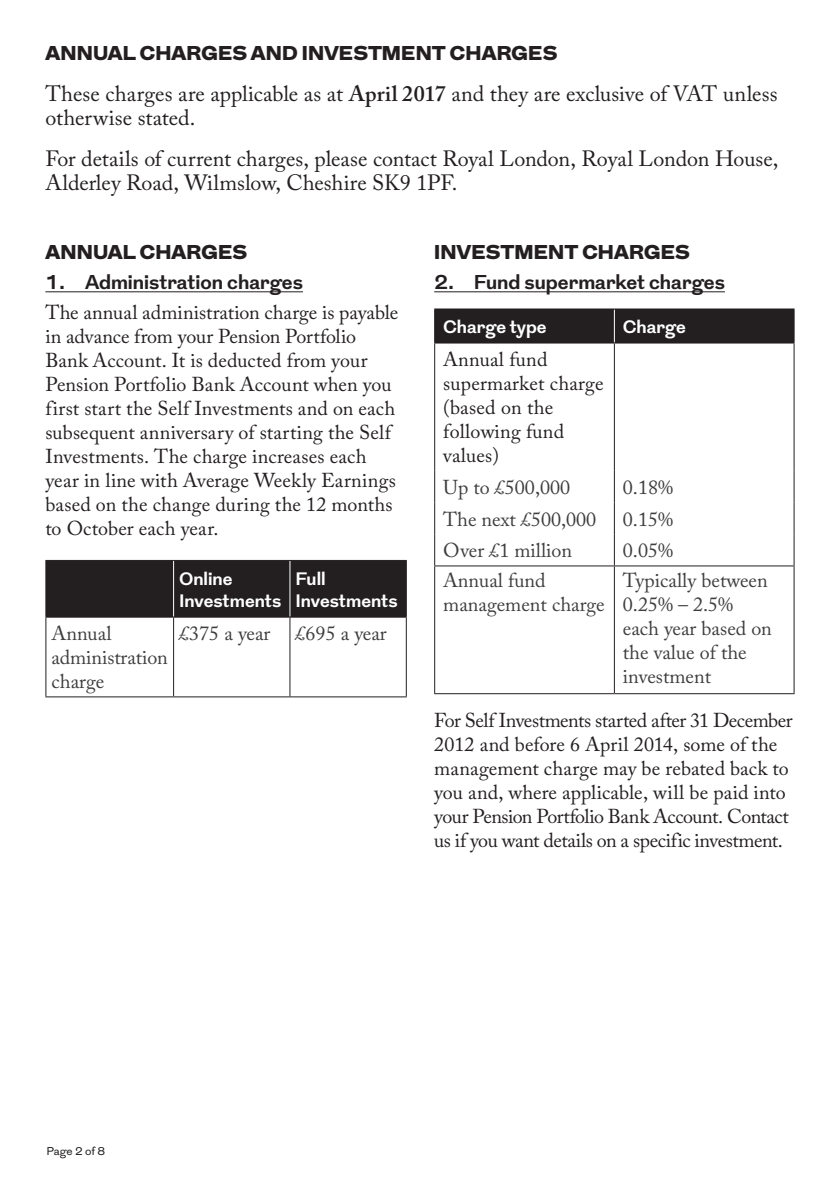
<style>
.page{position:relative;width:840px;height:1191px;background:#fff}
.page>*{position:absolute;margin:0;border:0;box-sizing:border-box;transform-origin:0 0}
.Body_TEXT{font:22px/24px "Adobe Caslon Pro";color:#231f20}
.Body_TEXT-2{font:20px/24px "Adobe Caslon Pro";color:#231f20}
.Body{font:20px/24px "Adobe Caslon Pro";color:#3e3e3f}
.BODY_Text{font:20px/24px "Adobe Caslon Pro";letter-spacing:.01em;color:#231f20}
.Subhead_BLACK{font:700 20px "Grot";color:#231f20}
.Grot_page_heading{font:900 20px "Grot";letter-spacing:.01em;color:#231f20}
.Grot_Subhead{font:900 20px "Grot";letter-spacing:.01em;color:#231f20}
.Table_Head{font:700 18px/22px "Grot";color:#fff}
.t1{font:11.4px "Grot";color:#231f20}
.s1{font-weight:600}
</style>
<div class="page">
<hr style="left:45px;top:291px;width:258px;height:1px;background:#231f20">
<div style="left:46px;top:561px;width:359px;height:55px;background:#231f20"></div>
<hr style="left:173px;top:561px;width:1px;height:55px;background:#fff">
<hr style="left:289px;top:561px;width:1px;height:55px;background:#fff">
<hr style="left:45px;top:561px;width:1px;height:55px;background:#231f20">
<hr style="left:45px;top:560px;width:128px;height:1px;background:#231f20">
<hr style="left:173px;top:560px;width:117px;height:1px;background:#231f20">
<hr style="left:290px;top:560px;width:116px;height:1px;background:#231f20">
<hr style="left:405px;top:561px;width:1px;height:55px;background:#231f20">
<hr style="left:45px;top:617px;width:1px;height:79px;background:#231f20">
<hr style="left:45px;top:616px;width:128px;height:1px;background:#231f20">
<hr style="left:173px;top:616px;width:117px;height:1px;background:#231f20">
<hr style="left:290px;top:616px;width:116px;height:1px;background:#231f20">
<hr style="left:173px;top:617px;width:1px;height:79px;background:#231f20">
<hr style="left:289px;top:617px;width:1px;height:79px;background:#231f20">
<hr style="left:405px;top:617px;width:1px;height:79px;background:#231f20">
<hr style="left:45px;top:696px;width:128px;height:1px;background:#231f20">
<hr style="left:173px;top:696px;width:117px;height:1px;background:#231f20">
<hr style="left:290px;top:696px;width:116px;height:1px;background:#231f20">
<hr style="left:434px;top:291px;width:290px;height:1px;background:#231f20">
<div style="left:435px;top:309px;width:358px;height:33px;background:#231f20"></div>
<hr style="left:613px;top:309px;width:1px;height:33px;background:#fff">
<hr style="left:434px;top:309px;width:1px;height:33px;background:#231f20">
<hr style="left:434px;top:308px;width:180px;height:1px;background:#231f20">
<hr style="left:614px;top:308px;width:180px;height:1px;background:#231f20">
<hr style="left:793px;top:309px;width:1px;height:33px;background:#231f20">
<hr style="left:434px;top:566px;width:1px;height:127px;background:#231f20">
<hr style="left:613px;top:566px;width:1px;height:127px;background:#231f20">
<hr style="left:793px;top:566px;width:1px;height:127px;background:#231f20">
<hr style="left:434px;top:693px;width:180px;height:1px;background:#231f20">
<hr style="left:614px;top:693px;width:180px;height:1px;background:#231f20">
<hr style="left:434px;top:342px;width:180px;height:1px;background:#231f20">
<hr style="left:434px;top:343px;width:1px;height:128px;background:#231f20">
<hr style="left:614px;top:342px;width:180px;height:1px;background:#231f20">
<hr style="left:613px;top:343px;width:1px;height:128px;background:#231f20">
<hr style="left:793px;top:343px;width:1px;height:128px;background:#231f20">
<hr style="left:434px;top:471px;width:1px;height:31px;background:#231f20">
<hr style="left:613px;top:471px;width:1px;height:31px;background:#231f20">
<hr style="left:793px;top:471px;width:1px;height:31px;background:#231f20">
<hr style="left:434px;top:502px;width:1px;height:32px;background:#231f20">
<hr style="left:613px;top:502px;width:1px;height:32px;background:#231f20">
<hr style="left:793px;top:502px;width:1px;height:32px;background:#231f20">
<hr style="left:434px;top:534px;width:1px;height:31px;background:#231f20">
<hr style="left:613px;top:534px;width:1px;height:31px;background:#231f20">
<hr style="left:793px;top:534px;width:1px;height:31px;background:#231f20">
<hr style="left:434px;top:565px;width:180px;height:1px;background:#231f20">
<hr style="left:614px;top:565px;width:180px;height:1px;background:#231f20">
<p class="Grot_page_heading" style="left:45px;top:39px;width:513px">ANNUAL CHARGES AND INVESTMENT CHARGES</p>
<p class="Body_TEXT" style="left:45px;top:82px;width:733px">These charges are applicable as at <span class="s1">April 2017</span> and they are exclusive of VAT unless otherwise stated.</p>
<p class="Body_TEXT" style="left:45px;top:147px;width:734px">For details of current charges, please contact Royal London, Royal London House,<br>Alderley Road, Wilmslow, Cheshire SK9 1PF.</p>
<p class="Grot_Subhead" style="left:45px;top:238px;width:203px">ANNUAL CHARGES</p>
<p class="Subhead_BLACK" style="left:45px;top:268px;width:259px">1. Administration charges</p>
<p class="Body_TEXT-2" style="left:45px;top:300px;width:354px">The annual administration charge is payable in advance from your Pension Portfolio Bank Account. It is deducted from your Pension Portfolio Bank Account when you first start the Self Investments and on each subsequent anniversary of starting the Self Investments. The charge increases each year in line with Average Weekly Earnings based on the change during the 12 months to October each year.</p>
<p class="Table_Head" style="left:179px;top:568px;width:103px">Online<br>Investments</p>
<p class="Table_Head" style="left:295px;top:568px;width:103px">Full<br>Investments</p>
<p class="Body" style="left:52px;top:621px;width:118px">Annual administration charge</p>
<p class="Body" style="left:179px;top:621px;width:93px">£375 a year</p>
<p class="Body" style="left:295px;top:621px;width:93px">£695 a year</p>
<p class="Grot_Subhead" style="left:434px;top:238px;width:257px">INVESTMENT CHARGES</p>
<p class="Subhead_BLACK" style="left:434px;top:268px;width:292px">2. Fund supermarket charges</p>
<p class="Table_Head" style="left:443px;top:316px;width:105px">Charge type</p>
<p class="Table_Head" style="left:622px;top:316px;width:64px">Charge</p>
<p class="BODY_Text" style="left:443px;top:347px;width:162px">Annual fund supermarket charge (based on the following fund values)</p>
<p class="Body" style="left:443px;top:475px;width:128px">Up to £500,000</p>
<p class="Body" style="left:622px;top:475px;width:52px">0.18%</p>
<p class="Body" style="left:443px;top:507px;width:154px">The next £500,000</p>
<p class="Body" style="left:622px;top:507px;width:52px">0.15%</p>
<p class="Body" style="left:443px;top:538px;width:130px">Over £1 million</p>
<p class="Body" style="left:622px;top:538px;width:52px">0.05%</p>
<p class="Body" style="left:443px;top:568px;width:163px">Annual fund management charge</p>
<p class="Body" style="left:622px;top:568px;width:150px">Typically between<br>0.25% – 2.5% each year based on the value of the investment</p>
<p class="Body_TEXT-2" style="left:434px;top:708px;width:360px">For Self Investments started after 31 December 2012 and before 6 April 2014, some of the management charge may be rebated back to you and, where applicable, will be paid into your Pension Portfolio Bank Account. Contact us if you want details on a specific investment.</p>
<p class="t1" style="left:46px;top:1143px;width:60px">Page 2 of 8</p>
</div>
